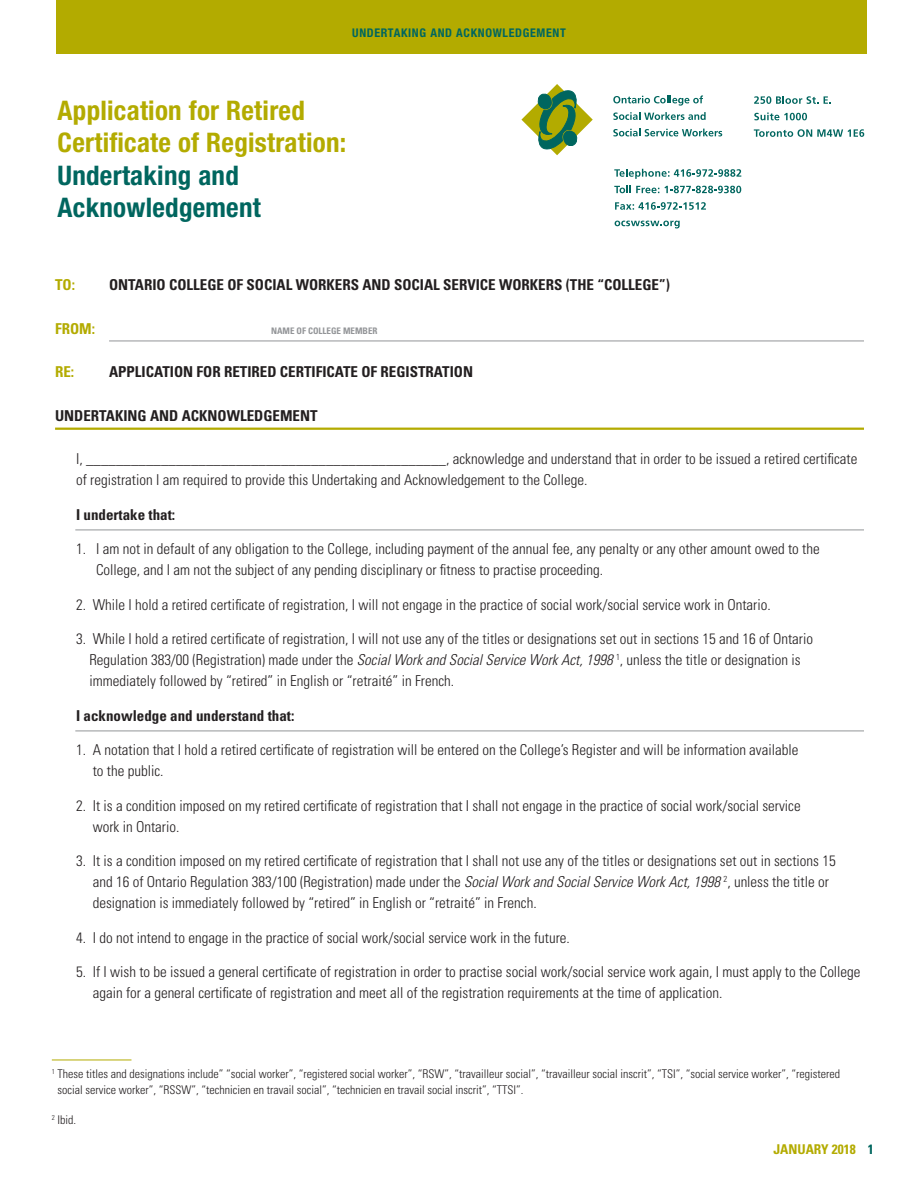
<style>
.page{position:relative;width:918px;height:1188px;background:#fff}
.page>*{position:absolute;margin:0;border:0;box-sizing:border-box;transform-origin:0 0}
.t1{font:700 condensed 27px "Helvetica Neue";letter-spacing:.01em;color:#b3ab00}
.t2{font:700 condensed 27px "Helvetica Neue";letter-spacing:.01em;color:#00665f}
.t3{font:300 condensed 15px/21px "Univers";color:#231f20}
.t4{font:700 condensed 15px "Univers";color:#231f20}
.t5{font:700 condensed 15px "Univers";color:#b3ab00}
.t6{font:700 condensed 13.5px "Univers";color:#b3ab00}
.t7{font:300 condensed 12px/16.5px "Univers";color:#231f20}
.t8{font:700 condensed 12px "Helvetica Neue";letter-spacing:.055em;color:#00665f}
.t9{font:700 condensed 9px "Univers";color:#939598}
.s1{font-style:italic}
.s2{color:#00665f}
</style>
<div class="page">
<div style="left:57px;top:0;width:810px;height:54px;background:#b3ab00"></div>
<svg style="left:521px;top:84px;width:72px;height:71px"></svg>
<svg style="left:613px;top:95px;width:90px;height:11px"></svg>
<svg style="left:613px;top:112px;width:93px;height:8px"></svg>
<svg style="left:613px;top:129px;width:109px;height:7px"></svg>
<svg style="left:754px;top:96px;width:77px;height:8px"></svg>
<svg style="left:754px;top:113px;width:53px;height:7px"></svg>
<svg style="left:754px;top:129px;width:110px;height:8px"></svg>
<svg style="left:614px;top:169px;width:127px;height:10px"></svg>
<svg style="left:614px;top:185px;width:127px;height:8px"></svg>
<svg style="left:615px;top:202px;width:91px;height:8px"></svg>
<svg style="left:615px;top:221px;width:65px;height:7px"></svg>
<hr style="left:109px;top:341px;width:755px;height:1px;background:#939598">
<hr style="left:55px;top:428px;width:809px;height:2px;background:#b3ab00">
<hr style="left:75px;top:530px;width:789px;height:1px;background:#939598">
<hr style="left:75px;top:731px;width:789px;height:1px;background:#939598">
<hr style="left:52px;top:1060px;width:79px;height:1px;background:#b3ab00">
<p class="t8" style="left:352px;top:26px;width:215px">UNDERTAKING AND ACKNOWLEDGEMENT</p>
<p class="t1" style="left:58px;top:94px;width:249px">Application for Retired</p>
<p class="t1" style="left:58px;top:126px;width:290px">Certificate of Registration:</p>
<p class="t2" style="left:58px;top:159px;width:183px">Undertaking and</p>
<p class="t2" style="left:58px;top:191px;width:205px">Acknowledgement</p>
<p class="t5" style="left:55px;top:276px;width:21px">TO:</p>
<p class="t4" style="left:109px;top:276px;width:562px">ONTARIO COLLEGE OF SOCIAL WORKERS AND SOCIAL SERVICE WORKERS (THE “COLLEGE”)</p>
<p class="t5" style="left:55px;top:319px;width:41px">FROM:</p>
<p class="t9" style="left:271px;top:325px;width:108px">NAME OF COLLEGE MEMBER</p>
<p class="t5" style="left:55px;top:363px;width:21px">RE:</p>
<p class="t4" style="left:109px;top:363px;width:366px">APPLICATION FOR RETIRED CERTIFICATE OF REGISTRATION</p>
<p class="t4" style="left:55px;top:406px;width:264px">UNDERTAKING AND ACKNOWLEDGEMENT</p>
<p class="t3" style="left:76px;top:449px;width:783px">I, ________________________________________________, acknowledge and understand that in order to be issued a retired certificate of registration I am required to provide this Undertaking and Acknowledgement to the College.</p>
<p class="t4" style="left:76px;top:505px;width:101px">I undertake that:</p>
<p class="t3" style="left:96px;top:539px;width:725px;text-indent:-20px">1. I am not in default of any obligation to the College, including payment of the annual fee, any penalty or any other amount owed to the<br>College, and I am not the subject of any pending disciplinary or fitness to practise proceeding.</p>
<p class="t3" style="left:76px;top:594px;width:696px">2. While I hold a retired certificate of registration, I will not engage in the practice of social work/social service work in Ontario.</p>
<p class="t3" style="left:89px;top:629px;width:725px;text-indent:-13px">3. While I hold a retired certificate of registration, I will not use any of the titles or designations set out in sections 15 and 16 of Ontario<br>Regulation 383/00 (Registration) made under the <span class="s1">Social Work and Social Service Work Act, 1998</span> <sup>1</sup>, unless the title or designation is immediately followed by “retired” in English or “retraité” in French.</p>
<p class="t4" style="left:76px;top:706px;width:220px">I acknowledge and understand that:</p>
<p class="t3" style="left:93px;top:740px;width:707px;text-indent:-17px">1. A notation that I hold a retired certificate of registration will be entered on the College’s Register and will be information available to the public.</p>
<p class="t3" style="left:93px;top:795px;width:709px;text-indent:-17px">2. It is a condition imposed on my retired certificate of registration that I shall not engage in the practice of social work/social service work in Ontario.</p>
<p class="t3" style="left:93px;top:851px;width:744px;text-indent:-17px">3. It is a condition imposed on my retired certificate of registration that I shall not use any of the titles or designations set out in sections 15 and 16 of Ontario Regulation 383/100 (Registration) made under the <span class="s1">Social Work and Social Service Work Act, 1998</span> <sup>2</sup>, unless the title or designation is immediately followed by “retired” in English or “retraité” in French.</p>
<p class="t3" style="left:76px;top:927px;width:495px">4. I do not intend to engage in the practice of social work/social service work in the future.</p>
<p class="t3" style="left:93px;top:962px;width:769px;text-indent:-17px">5. If I wish to be issued a general certificate of registration in order to practise social work/social service work again, I must apply to the College again for a general certificate of registration and meet all of the registration requirements at the time of application.</p>
<p class="t7" style="left:58px;top:1065px;width:784px;text-indent:-6px"><sup>1</sup> These titles and designations include” “social worker”, “registered social worker”, “RSW”, “travailleur social”, “travailleur social inscrit”, “TSI”, “social service worker”, “registered social service worker”, “RSSW”, “technicien en travail social”, “technicien en travail social inscrit”, “TTSI”.</p>
<p class="t7" style="left:52px;top:1112px;width:26px"><sup>2</sup> Ibid.</p>
<p class="t6" style="left:773px;top:1141px;width:102px">JANUARY 2018 <span class="s2">1</span></p>
</div>
